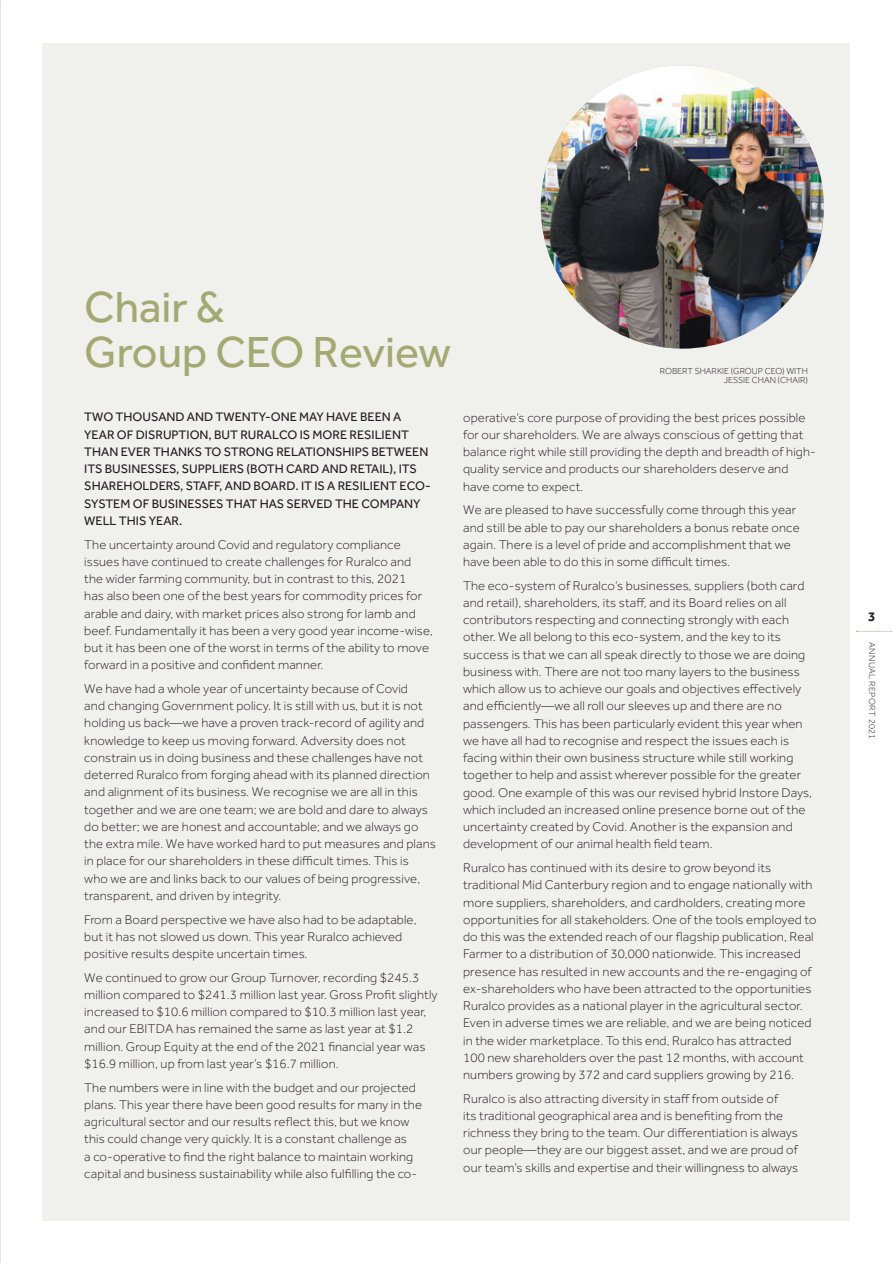
<style>
.page{position:relative;width:893px;height:1263px;background:#fff}
.page>*{position:absolute;margin:0;border:0;box-sizing:border-box;transform-origin:0 0}
._1_Headers{font:45px/45px "Effra";color:#a2aa71}
.t1{font:700 13.5px "Effra";color:#231f20}
._1_Body_Text{font:300 13.2px/17.2px "Effra";letter-spacing:.01em;color:#231f20}
._1_Intro{font:12.75px/17.2px "Effra";color:#231f20}
.t2{font:300 9px/9px "Effra";color:#231f20;text-align:right}
.t3{font:300 9px "Effra";letter-spacing:.04em;color:#231f20}
</style>
<div class="page">
<svg style="left:856px;top:631px;width:37px;height:1px"></svg>
<hr style="left:0;top:0;width:1px;height:1263px;background:#080302">
<div style="left:43px;top:43px;width:807px;height:1177px;background:#f0f0ed"></div>
<img style="left:541px;top:65px;width:283px;height:284px;border-radius:142px">
<p class="_1_Headers" style="left:84px;top:283px;width:368px">Chair &amp;<br>Group CEO Review</p>
<p class="_1_Intro" style="left:84px;top:408px;width:348px">TWO THOUSAND AND TWENTY-ONE MAY HAVE BEEN A YEAR OF DISRUPTION, BUT RURALCO IS MORE RESILIENT THAN EVER THANKS TO STRONG RELATIONSHIPS BETWEEN ITS BUSINESSES, SUPPLIERS (BOTH CARD AND RETAIL), ITS SHAREHOLDERS, STAFF, AND BOARD. IT IS A RESILIENT ECO-SYSTEM OF BUSINESSES THAT HAS SERVED THE COMPANY WELL THIS YEAR.</p>
<p class="_1_Body_Text" style="left:84px;top:535px;width:350px">The uncertainty around Covid and regulatory compliance issues have continued to create challenges for Ruralco and the wider farming community, but in contrast to this, 2021<br>has also been one of the best years for commodity prices for arable and dairy, with market prices also strong for lamb and beef. Fundamentally it has been a very good year income-wise, but it has been one of the worst in terms of the ability to move forward in a positive and confident manner.</p>
<p class="_1_Body_Text" style="left:84px;top:680px;width:353px">We have had a whole year of uncertainty because of Covid<br>and changing Government policy. It is still with us, but it is not holding us back—we have a proven track-record of agility and knowledge to keep us moving forward. Adversity does not constrain us in doing business and these challenges have not deterred Ruralco from forging ahead with its planned direction and alignment of its business. We recognise we are all in this together and we are one team; we are bold and dare to always do better; we are honest and accountable; and we always go the extra mile. We have worked hard to put measures and plans in place for our shareholders in these difficult times. This is<br>who we are and links back to our values of being progressive, transparent, and driven by integrity.</p>
<p class="_1_Body_Text" style="left:84px;top:910px;width:334px">From a Board perspective we have also had to be adaptable, but it has not slowed us down. This year Ruralco achieved positive results despite uncertain times.</p>
<p class="_1_Body_Text" style="left:84px;top:969px;width:355px">We continued to grow our Group Turnover, recording $245.3 million compared to $241.3 million last year. Gross Profit slightly increased to $10.6 million compared to $10.3 million last year, and our EBITDA has remained the same as last year at $1.2 million. Group Equity at the end of the 2021 financial year was $16.9 million, up from last year’s $16.7 million.</p>
<p class="_1_Body_Text" style="left:84px;top:1078px;width:339px">The numbers were in line with the budget and our projected plans. This year there have been good results for many in the agricultural sector and our results reflect this, but we know this could change very quickly. It is a constant challenge as<br>a co-operative to find the right balance to maintain working capital and business sustainability while also fulfilling the co-</p>
<p class="t2" style="left:660px;top:366px;width:150px">ROBERT SHARKIE (GROUP CEO) WITH<br>JESSIE CHAN (CHAIR)</p>
<p class="_1_Body_Text" style="left:463px;top:409px;width:354px">operative’s core purpose of providing the best prices possible for our shareholders. We are always conscious of getting that balance right while still providing the depth and breadth of high&shy;quality service and products our shareholders deserve and have come to expect.</p>
<p class="_1_Body_Text" style="left:463px;top:501px;width:338px">We are pleased to have successfully come through this year and still be able to pay our shareholders a bonus rebate once again. There is a level of pride and accomplishment that we have been able to do this in some difficult times.</p>
<p class="_1_Body_Text" style="left:463px;top:577px;width:350px">The eco-system of Ruralco’s businesses, suppliers (both card and retail), shareholders, its staff, and its Board relies on all contributors respecting and connecting strongly with each other. We all belong to this eco-system, and the key to its success is that we can all speak directly to those we are doing business with. There are not too many layers to the business which allow us to achieve our goals and objectives effectively and efficiently—we all roll our sleeves up and there are no passengers. This has been particularly evident this year when we have all had to recognise and respect the issues each is facing within their own business structure while still working together to help and assist wherever possible for the greater good. One example of this was our revised hybrid Instore Days, which included an increased online presence borne out of the uncertainty created by Covid. Another is the expansion and development of our animal health field team.</p>
<p class="_1_Body_Text" style="left:463px;top:859px;width:355px">Ruralco has continued with its desire to grow beyond its traditional Mid Canterbury region and to engage nationally with more suppliers, shareholders, and cardholders, creating more opportunities for all stakeholders. One of the tools employed to do this was the extended reach of our flagship publication, Real Farmer to a distribution of 30,000 nationwide. This increased presence has resulted in new accounts and the re-engaging of ex-shareholders who have been attracted to the opportunities Ruralco provides as a national player in the agricultural sector.<br>Even in adverse times we are reliable, and we are being noticed in the wider marketplace. To this end, Ruralco has attracted 100 new shareholders over the past 12 months, with account numbers growing by 372 and card suppliers growing by 216.</p>
<p class="_1_Body_Text" style="left:463px;top:1090px;width:337px">Ruralco is also attracting diversity in staff from outside of<br>its traditional geographical area and is benefiting from the richness they bring to the team. Our differentiation is always our people—they are our biggest asset, and we are proud of our team’s skills and expertise and their willingness to always</p>
<p class="t1" style="left:868px;top:608px;width:9px">3</p>
<p class="t3" style="left:877px;top:642px;width:98px;rotate:90deg">ANNUAL REPORT 2021</p>
</div>
